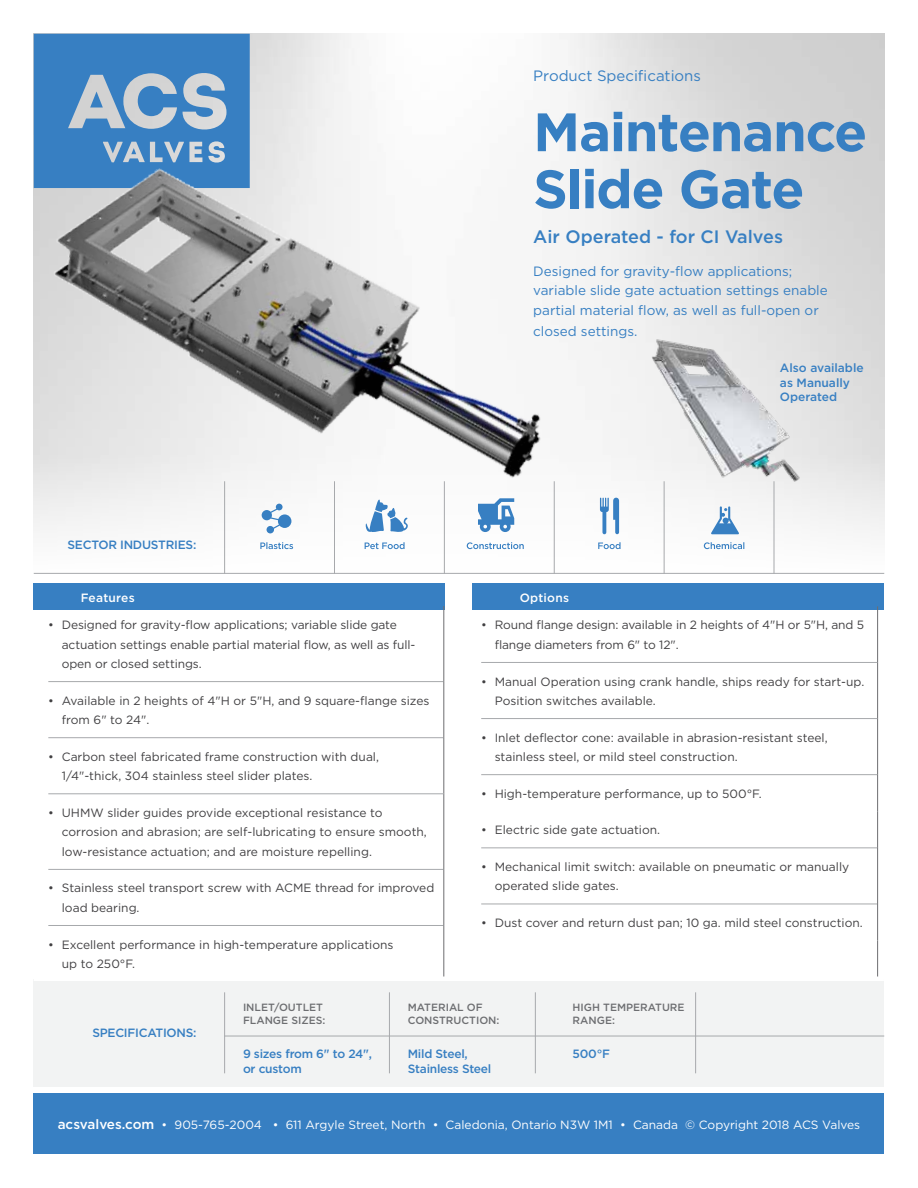
<style>
.page{position:relative;width:918px;height:1188px;background:#fff}
.page>*{position:absolute;margin:0;border:0;box-sizing:border-box;transform-origin:0 0}
.t1{font:700 54px/57px "Gotham";letter-spacing:-.025em;color:#377fc2}
.t2{font:500 18px "Gotham";color:#377fc2}
.t3{font:15px "Gotham";color:#377fc2}
.t4{font:13.5px/19.5px "Gotham";color:#377fc2}
.t5{font:12px/19.5px "Gotham";color:#414042}
.t6{font:12px "Gotham";color:#fff}
.t7{font:500 12px/15px "Gotham";letter-spacing:-.02em;color:#377fc2}
.t8{font:500 12px/14.4px "Gotham";color:#377fc2}
.t9{font:500 12px "Gotham";letter-spacing:.02em;color:#fff}
.t10{font:500 10.5px/13.5px "Gotham";color:#6d6e71}
.s1{font-weight:500;font-size:13.5px}
</style>
<div class="page">
<div style="left:33px;top:1094px;width:851px;height:60px;background:#377fc2"></div>
<div style="left:33px;top:584px;width:412px;height:26px;background:#377fc2"></div>
<div style="left:472px;top:584px;width:412px;height:26px;background:#377fc2"></div>
<hr style="left:48px;top:681px;width:396px;height:1px;background:#a7a9ac">
<hr style="left:48px;top:737px;width:396px;height:1px;background:#a7a9ac">
<hr style="left:48px;top:925px;width:396px;height:1px;background:#a7a9ac">
<hr style="left:444px;top:606px;width:1px;height:76px;background:#6d6e71">
<hr style="left:444px;top:682px;width:1px;height:56px;background:#6d6e71">
<hr style="left:444px;top:738px;width:1px;height:56px;background:#6d6e71">
<hr style="left:48px;top:869px;width:396px;height:1px;background:#a7a9ac">
<hr style="left:444px;top:794px;width:1px;height:75px;background:#6d6e71">
<hr style="left:444px;top:869px;width:1px;height:56px;background:#6d6e71">
<hr style="left:444px;top:925px;width:1px;height:57px;background:#6d6e71">
<hr style="left:48px;top:794px;width:396px;height:1px;background:#a7a9ac">
<hr style="left:481px;top:662px;width:396px;height:1px;background:#a7a9ac">
<hr style="left:481px;top:718px;width:396px;height:1px;background:#a7a9ac">
<hr style="left:481px;top:774px;width:396px;height:1px;background:#a7a9ac">
<hr style="left:481px;top:848px;width:396px;height:1px;background:#a7a9ac">
<hr style="left:481px;top:904px;width:396px;height:1px;background:#a7a9ac">
<hr style="left:877px;top:606px;width:1px;height:56px;background:#6d6e71">
<hr style="left:877px;top:662px;width:1px;height:57px;background:#6d6e71">
<hr style="left:877px;top:719px;width:1px;height:56px;background:#6d6e71">
<hr style="left:877px;top:775px;width:1px;height:36px;background:#6d6e71">
<hr style="left:877px;top:811px;width:1px;height:37px;background:#6d6e71">
<hr style="left:877px;top:848px;width:1px;height:56px;background:#6d6e71">
<hr style="left:877px;top:904px;width:1px;height:37px;background:#6d6e71">
<hr style="left:877px;top:941px;width:1px;height:36px;background:#6d6e71">
<div style="left:33px;top:979px;width:851px;height:108px;background:#f2f3f3"></div>
<hr style="left:224px;top:1036px;width:660px;height:1px;background:#a7a9ac">
<hr style="left:224px;top:992px;width:1px;height:81px;background:#a7a9ac">
<hr style="left:389px;top:992px;width:1px;height:81px;background:#a7a9ac">
<hr style="left:535px;top:992px;width:1px;height:81px;background:#a7a9ac">
<hr style="left:695px;top:992px;width:1px;height:81px;background:#a7a9ac">
<hr style="left:34px;top:573px;width:850px;height:1px;background:#a7a9ac">
<div style="left:34px;top:34px;width:216px;height:44px;background:#377fc2"></div>
<img style="left:33px;top:78px;width:537px;height:506px">
<hr style="left:224px;top:481px;width:1px;height:93px;background:#a7a9ac">
<hr style="left:664px;top:481px;width:1px;height:93px;background:#a7a9ac">
<hr style="left:554px;top:481px;width:1px;height:93px;background:#a7a9ac">
<hr style="left:444px;top:481px;width:1px;height:93px;background:#a7a9ac">
<hr style="left:334px;top:481px;width:1px;height:93px;background:#a7a9ac">
<hr style="left:774px;top:481px;width:1px;height:93px;background:#a7a9ac">
<svg style="left:365px;top:542px;width:40px;height:7px"></svg>
<svg style="left:365px;top:499px;width:43px;height:34px"></svg>
<svg style="left:260px;top:542px;width:33px;height:7px"></svg>
<svg style="left:262px;top:504px;width:29px;height:29px"></svg>
<svg style="left:478px;top:498px;width:36px;height:34px"></svg>
<svg style="left:467px;top:542px;width:57px;height:7px"></svg>
<svg style="left:598px;top:542px;width:23px;height:7px"></svg>
<svg style="left:600px;top:497px;width:19px;height:38px"></svg>
<div style="left:34px;top:976px;width:850px;height:5px;background:#fff"></div>
<img style="left:638px;top:333px;width:169px;height:154px">
<svg style="left:704px;top:542px;width:40px;height:7px"></svg>
<svg style="left:711px;top:506px;width:28px;height:28px"></svg>
<p class="t3" style="left:533px;top:66px;width:169px">Product Specifications</p>
<h1 class="t1" style="left:533px;top:103px;width:336px">Maintenance<br>Slide Gate</h1>
<h2 class="t2" style="left:533px;top:225px;width:251px">Air Operated - for CI Valves</h2>
<p class="t4" style="left:533px;top:261px;width:296px">Designed for gravity-flow applications; variable slide gate actuation settings enable partial material flow, as well as full-open or</p>
<p class="t4" style="left:533px;top:321px;width:106px">closed settings.</p>
<p class="t7" style="left:68px;top:537px;width:130px">SECTOR INDUSTRIES:</p>
<p class="t8" style="left:780px;top:361px;width:85px">Also available as Manually<br>Operated</p>
<p class="t9" style="left:81px;top:590px;width:55px">Features</p>
<p class="t9" style="left:520px;top:590px;width:51px">Options</p>
<p class="t5" style="left:62px;top:615px;width:355px;text-indent:-14px">• Designed for gravity-flow applications; variable slide gate actuation settings enable partial material flow, as well as full&shy;open or closed settings.</p>
<p class="t5" style="left:62px;top:690px;width:369px;text-indent:-14px">• Available in 2 heights of 4"H or 5"H, and 9 square-flange sizes from 6" to 24".</p>
<p class="t5" style="left:62px;top:747px;width:319px;text-indent:-14px">• Carbon steel fabricated frame construction with dual,<br>1/4"-thick, 304 stainless steel slider plates.</p>
<p class="t5" style="left:62px;top:803px;width:367px;text-indent:-14px">• UHMW slider guides provide exceptional resistance to corrosion and abrasion; are self-lubricating to ensure smooth, low-resistance actuation; and are moisture repelling.</p>
<p class="t5" style="left:62px;top:878px;width:374px;text-indent:-14px">• Stainless steel transport screw with ACME thread for improved load bearing.</p>
<p class="t5" style="left:62px;top:934px;width:333px;text-indent:-14px">• Excellent performance in high-temperature applications up to 250°F.</p>
<p class="t5" style="left:495px;top:615px;width:371px;text-indent:-14px">• Round flange design: available in 2 heights of 4"H or 5"H, and 5 flange diameters from 6" to 12".</p>
<p class="t5" style="left:495px;top:671px;width:371px;text-indent:-14px">• Manual Operation using crank handle, ships ready for start-up.<br>Position switches available.</p>
<p class="t5" style="left:495px;top:727px;width:335px;text-indent:-14px">• Inlet deflector cone: available in abrasion-resistant steel, stainless steel, or mild steel construction.</p>
<p class="t5" style="left:481px;top:784px;width:282px">• High-temperature performance, up to 500°F.</p>
<p class="t5" style="left:481px;top:820px;width:181px">• Electric side gate actuation.</p>
<p class="t5" style="left:495px;top:857px;width:356px;text-indent:-14px">• Mechanical limit switch: available on pneumatic or manually operated slide gates.</p>
<p class="t5" style="left:481px;top:913px;width:383px">• Dust cover and return dust pan; 10 ga. mild steel construction.</p>
<p class="t7" style="left:92px;top:1025px;width:106px">SPECIFICATIONS:</p>
<p class="t10" style="left:243px;top:1000px;width:84px">INLET/OUTLET<br>FLANGE SIZES:</p>
<p class="t7" style="left:243px;top:1046px;width:131px">9 sizes from 6" to 24", or custom</p>
<p class="t10" style="left:408px;top:1000px;width:93px">MATERIAL OF<br>CONSTRUCTION:</p>
<p class="t7" style="left:408px;top:1046px;width:85px">Mild Steel,<br>Stainless Steel</p>
<p class="t10" style="left:573px;top:1000px;width:113px">HIGH TEMPERATURE<br>RANGE:</p>
<p class="t7" style="left:573px;top:1046px;width:39px">500°F</p>
<p class="t6" style="left:58px;top:1117px;width:804px"><span class="s1">acsvalves.com</span> • 905-765-2004 • 611 Argyle Street, North • Caledonia, Ontario N3W 1M1 • Canada © Copyright 2018 ACS Valves</p>
</div>
